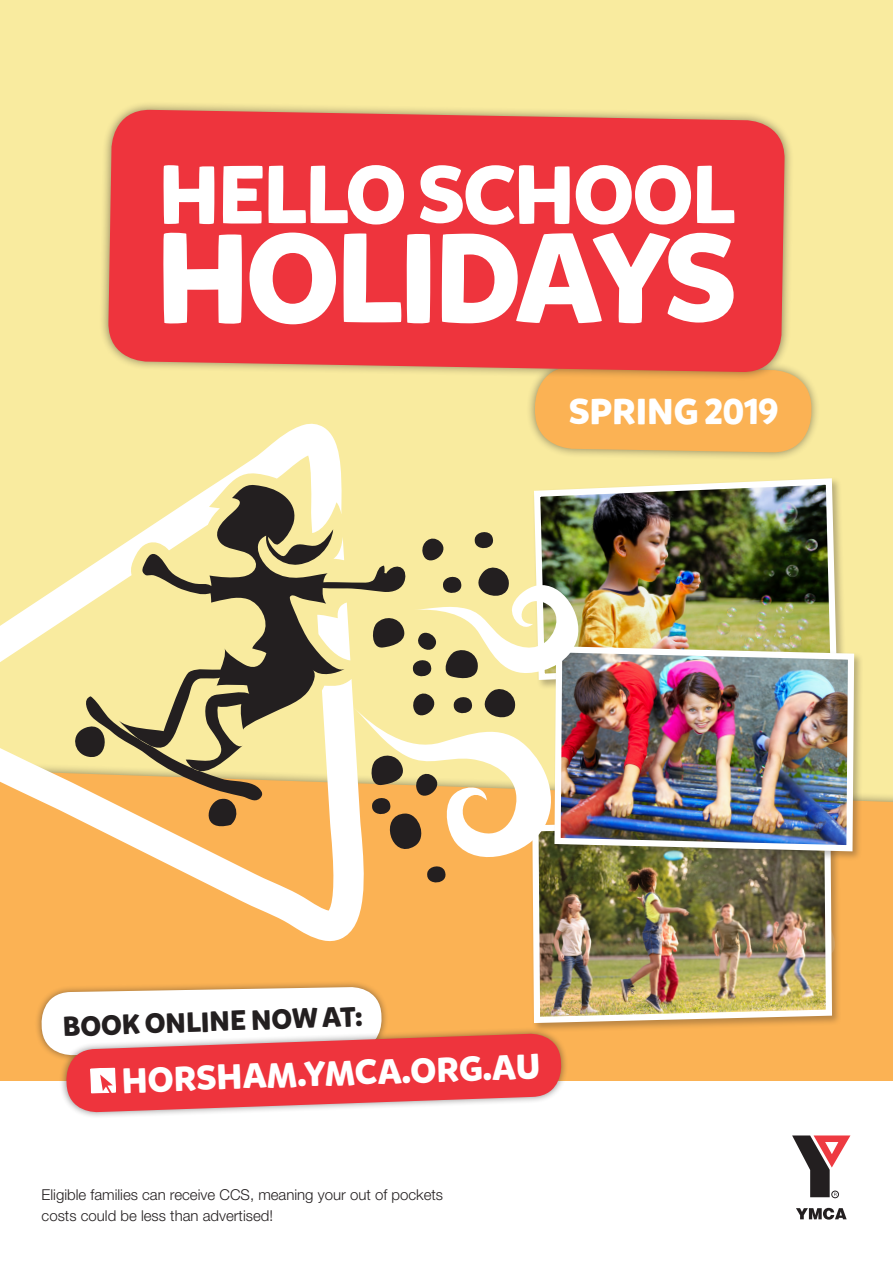
<style>
.page{position:relative;width:893px;height:1263px;background:#f9eb9f}
.page>*{position:absolute;margin:0;border:0;box-sizing:border-box;transform-origin:0 0}
.t1{font:700 125.4px "Mikado";letter-spacing:-.035em;color:#fff}
.t2{font:700 81.15px "Mikado";letter-spacing:-.025em;color:#fff}
.t3{font:700 36px "Mikado";color:#fff}
.t4{font:700 34.5px "Mikado";color:#fff}
.t5{font:700 27.6px "Mikado";color:#231f20}
.Details{font:300 15px/21px "Helvetica Neue LT Std";color:#231f20}
</style>
<div class="page">
<div style="left:0;top:795px;width:893px;height:287px;background:#fbb254"></div>
<div style="left:0;top:1082px;width:893px;height:181px;background:#fff"></div>
<svg style="left:796px;top:1208px;width:51px;height:11px"></svg>
<div style="left:831px;top:1191px;width:8px;height:7px;border:1px solid #231f20;border-radius:50%"></div>
<svg style="left:792px;top:1135px;width:58px;height:62px"></svg>
<div style="left:526px;top:357px;width:294px;height:105px;background:#231f20;opacity:.5"></div>
<svg style="left:534px;top:366px;width:278px;height:87px;background:#f8b459"></svg>
<div style="left:530px;top:816px;width:312px;height:217px;background:#231f20;opacity:.3"></div>
<img style="left:529px;top:861px;width:306px;height:165px">
<div style="left:99px;top:101px;width:695px;height:280px;background:#231f20;opacity:.5"></div>
<div style="left:108px;top:109px;width:677px;height:264px;background:#ee343d"></div>
<img style="left:534px;top:478px;width:306px;height:165px">
<div style="left:552px;top:644px;width:312px;height:217px;background:#231f20;opacity:.3"></div>
<img style="left:583px;top:643px;width:274px;height:211px">
<svg style="left:0;top:423px;width:368px;height:519px"></svg>
<svg style="left:70px;top:696px;width:194px;height:137px"></svg>
<svg style="left:118px;top:484px;width:250px;height:289px"></svg>
<svg style="left:317px;top:529px;width:266px;height:358px"></svg>
<div style="left:34px;top:980px;width:355px;height:82px;background:#231f20;opacity:.5"></div>
<div style="left:59px;top:1026px;width:509px;height:93px;background:#231f20;opacity:.5"></div>
<svg style="left:41px;top:986px;width:521px;height:127px;background:#f29287"></svg>
<p class="t2" style="left:158px;top:144px;width:579px">HELLO SCHOOL</p>
<p class="t1" style="left:155px;top:200px;width:583px">HOLIDAYS</p>
<h2 class="t3" style="left:569px;top:389px;width:212px">SPRING 2019</h2>
<h2 class="t5" style="left:62px;top:1009px;width:302px;rotate:-2deg">BOOK ONLINE NOW AT:</h2>
<h2 class="t4" style="left:121px;top:1059px;width:420px;rotate:-2deg">HORSHAM.YMCA.ORG.AU</h2>
<p class="Details" style="left:42px;top:1183px;width:403px">Eligible families can receive CCS, meaning your out of pockets costs could be less than advertised!</p>
</div>
